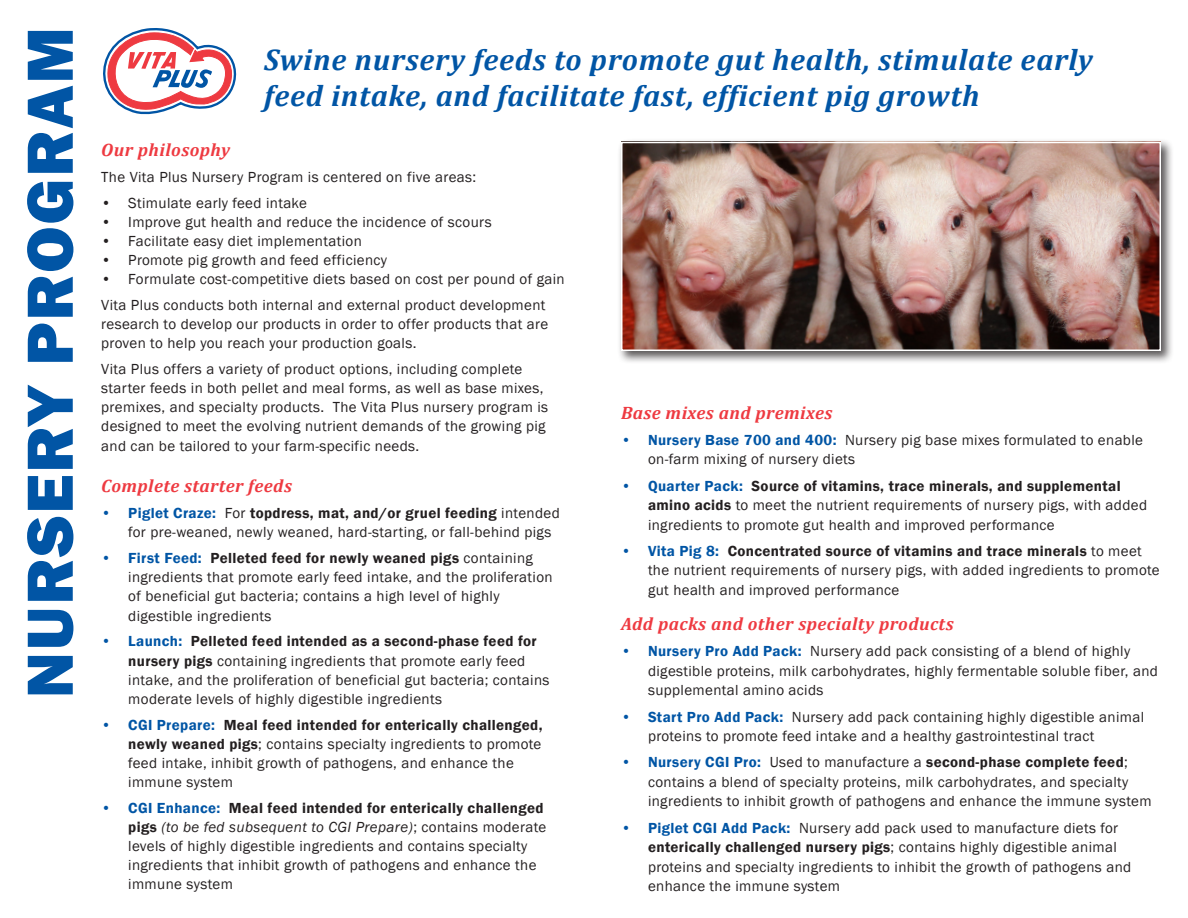
<style>
.page{position:relative;width:1188px;height:918px;background:#fff}
.page>*{position:absolute;margin:0;border:0;box-sizing:border-box;transform-origin:0 0}
.t1{font:800 67.5px "Franklin Gothic";letter-spacing:.025em;color:#0155a5}
.t2{font:italic 700 30px/36px "Cambria";letter-spacing:.025em;color:#0155a5}
.t3{font:italic 700 18px "Cambria";letter-spacing:.025em;color:#ee3a41}
.t4{font:15px/19.2px "Franklin Gothic";letter-spacing:.025em;color:#231f20}
.s1{font-weight:600;color:#0155a5}
.s2{font-weight:600}
.s3{font-style:italic}
</style>
<div class="page">
<svg style="left:103px;top:28px;width:134px;height:87px"></svg>
<div style="left:618px;top:138px;width:556px;height:226px;background:#231f20;opacity:.75"></div>
<img style="left:624px;top:145px;width:534px;height:203px">
<div style="left:621px;top:142px;width:540px;height:209px;border:2px solid #fff"></div>
<p class="t1" style="left:6px;top:698px;width:673px;rotate:-90deg">NURSERY PROGRAM</p>
<p class="t2" style="left:264px;top:41px;width:830px">Swine nursery feeds to promote gut health, stimulate early feed intake, and facilitate fast, efficient pig growth</p>
<p class="t3" style="left:101px;top:137px;width:131px">Our philosophy</p>
<p class="t4" style="left:101px;top:167px;width:377px">The Vita Plus Nursery Program is centered on five areas:</p>
<p class="t4" style="left:101px;top:193px;width:207px">• Stimulate early feed intake</p>
<p class="t4" style="left:101px;top:212px;width:392px">• Improve gut health and reduce the incidence of scours</p>
<p class="t4" style="left:101px;top:231px;width:262px">• Facilitate easy diet implementation</p>
<p class="t4" style="left:101px;top:251px;width:287px">• Promote pig growth and feed efficiency</p>
<p class="t4" style="left:101px;top:270px;width:465px">• Formulate cost-competitive diets based on cost per pound of gain</p>
<p class="t4" style="left:101px;top:296px;width:449px">Vita Plus conducts both internal and external product development research to develop our products in order to offer products that are proven to help you reach your production goals.</p>
<p class="t4" style="left:101px;top:360px;width:449px">Vita Plus offers a variety of product options, including complete starter feeds in both pellet and meal forms, as well as base mixes, premixes, and specialty products. The Vita Plus nursery program is designed to meet the evolving nutrient demands of the growing pig and can be tailored to your farm-specific needs.</p>
<p class="t3" style="left:101px;top:474px;width:192px">Complete starter feeds</p>
<p class="t4" style="left:128px;top:504px;width:433px;text-indent:-27px"><span class="s1">• Piglet Craze:</span> For <span class="s2">topdress, mat, and/or gruel feeding</span> intended for pre-weaned, newly weaned, hard-starting, or fall-behind pigs</p>
<p class="t4" style="left:128px;top:549px;width:426px;text-indent:-27px"><span class="s1">• First Feed:</span> <span class="s2">Pelleted feed for newly weaned pigs</span> containing ingredients that promote early feed intake, and the proliferation of beneficial gut bacteria; contains a high level of highly digestible ingredients</p>
<p class="t4" style="left:128px;top:632px;width:423px;text-indent:-27px"><span class="s1">• Launch:</span> <span class="s2">Pelleted feed intended as a second-phase feed for nursery pigs</span> containing ingredients that promote early feed intake, and the proliferation of beneficial gut bacteria; contains moderate levels of highly digestible ingredients</p>
<p class="t4" style="left:128px;top:715px;width:416px;text-indent:-27px"><span class="s1">• CGI Prepare:</span> <span class="s2">Meal feed intended for enterically challenged, newly weaned pigs</span>; contains specialty ingredients to promote feed intake, inhibit growth of pathogens, and enhance the immune system</p>
<p class="t4" style="left:128px;top:799px;width:420px;text-indent:-27px"><span class="s1">• CGI Enhance:</span> <span class="s2">Meal feed intended for enterically challenged pigs</span> <span class="s3">(to be fed subsequent to CGI Prepare)</span>; contains moderate levels of highly digestible ingredients and contains specialty ingredients that inhibit growth of pathogens and enhance the immune system</p>
<p class="t3" style="left:621px;top:400px;width:213px">Base mixes and premixes</p>
<p class="t4" style="left:648px;top:430px;width:497px;text-indent:-27px"><span class="s1">• Nursery Base 700 and 400:</span> Nursery pig base mixes formulated to enable on-farm mixing of nursery diets</p>
<p class="t4" style="left:648px;top:476px;width:501px;text-indent:-27px"><span class="s1">• Quarter Pack:</span> <span class="s2">Source of vitamins, trace minerals, and supplemental amino acids</span> to meet the nutrient requirements of nursery pigs, with added ingredients to promote gut health and improved performance</p>
<p class="t4" style="left:648px;top:541px;width:513px;text-indent:-27px"><span class="s1">• Vita Pig 8:</span> <span class="s2">Concentrated source of vitamins and trace minerals</span> to meet the nutrient requirements of nursery pigs, with added ingredients to promote gut health and improved performance</p>
<p class="t3" style="left:621px;top:611px;width:334px">Add packs and other specialty products</p>
<p class="t4" style="left:648px;top:642px;width:512px;text-indent:-27px"><span class="s1">• Nursery Pro Add Pack:</span> Nursery add pack consisting of a blend of highly digestible proteins, milk carbohydrates, highly fermentable soluble fiber, and supplemental amino acids</p>
<p class="t4" style="left:648px;top:707px;width:498px;text-indent:-27px"><span class="s1">• Start Pro Add Pack:</span> Nursery add pack containing highly digestible animal proteins to promote feed intake and a healthy gastrointestinal tract</p>
<p class="t4" style="left:648px;top:753px;width:505px;text-indent:-27px"><span class="s1">• Nursery CGI Pro:</span> Used to manufacture a <span class="s2">second-phase complete feed</span>; contains a blend of specialty proteins, milk carbohydrates, and specialty ingredients to inhibit growth of pathogens and enhance the immune system</p>
<p class="t4" style="left:648px;top:818px;width:485px;text-indent:-27px"><span class="s1">• Piglet CGI Add Pack:</span> Nursery add pack used to manufacture diets for <span class="s2">enterically challenged nursery pigs</span>; contains highly digestible animal proteins and specialty ingredients to inhibit the growth of pathogens and enhance the immune system</p>
</div>
